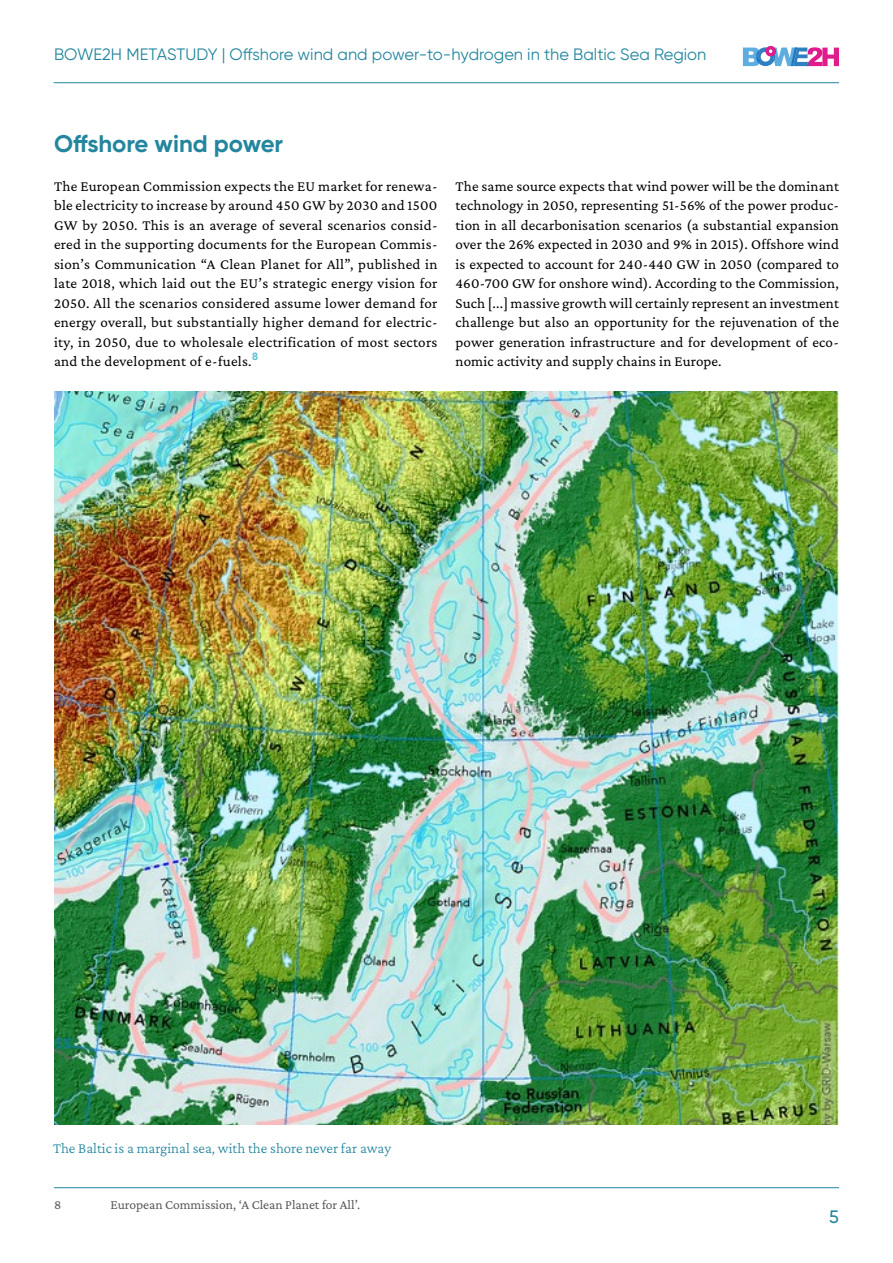
<style>
.page{position:relative;width:893px;height:1263px;background:#fff}
.page>*{position:absolute;margin:0;border:0;box-sizing:border-box;transform-origin:0 0}
.Heading_1{font:700 24px "Gilroy";color:#23869e}
.t1{font:500 18px "Gilroy";color:#23869e}
.t2{font:16.5px "Gilroy";color:#23869e}
.Body_text{font:15px/19.5px "Crimson Pro";letter-spacing:.01em;color:#000;text-align:justify}
.Photo_caption_text{font:300 15px "Crimson Pro";color:#23869e}
.Footnote_text{font:13.5px "Crimson Pro";color:#58595b}
</style>
<div class="page">
<hr style="left:54px;top:82px;width:785px;height:1px;background:#23869e">
<svg style="left:743px;top:46px;width:96px;height:20px"></svg>
<hr style="left:54px;top:1187px;width:785px;height:1px;background:#1d85a0">
<img style="left:54px;top:391px;width:785px;height:734px">
<p class="t2" style="left:54px;top:45px;width:654px">BOWE2H METASTUDY | Offshore wind and power-to-hydrogen in the Baltic Sea Region</p>
<p class="Heading_1" style="left:54px;top:128px;width:231px">Offshore wind power</p>
<p class="Body_text" style="left:54px;top:176px;width:385px">The European Commission expects the EU market for renewa&shy;ble electricity to increase by around 450 GW by 2030 and 1500<br>GW by 2050. This is an average of several scenarios consid&shy;ered in the supporting documents for the European Commis&shy;sion’s Communication “A Clean Planet for All”, published in late 2018, which laid out the EU’s strategic energy vision for 2050. All the scenarios considered assume lower demand for energy overall, but substantially higher demand for electric&shy;ity, in 2050, due to wholesale electrification of most sectors and the development of e-fuels.<sup>8</sup></p>
<p class="Body_text" style="left:455px;top:176px;width:385px">The same source expects that wind power will be the dominant technology in 2050, representing 51-56% of the power produc&shy;tion in all decarbonisation scenarios (a substantial expansion over the 26% expected in 2030 and 9% in 2015). Offshore wind is expected to account for 240-440 GW in 2050 (compared to 460-700 GW for onshore wind). According to the Commission,</p>
<p class="Body_text" style="left:455px;top:293px;width:385px">Such [...] massive growth will certainly represent an investment challenge but also an opportunity for the rejuvenation of the power generation infrastructure and for development of eco&shy;nomic activity and supply chains in Europe.</p>
<p class="Photo_caption_text" style="left:53px;top:1139px;width:340px">The Baltic is a marginal sea, with the shore never far away</p>
<p class="Footnote_text" style="left:54px;top:1196px;width:9px">8</p>
<p class="Footnote_text" style="left:111px;top:1196px;width:251px">European Commission, ‘A Clean Planet for All’.</p>
<p class="t1" style="left:829px;top:1205px;width:11px">5</p>
</div>
